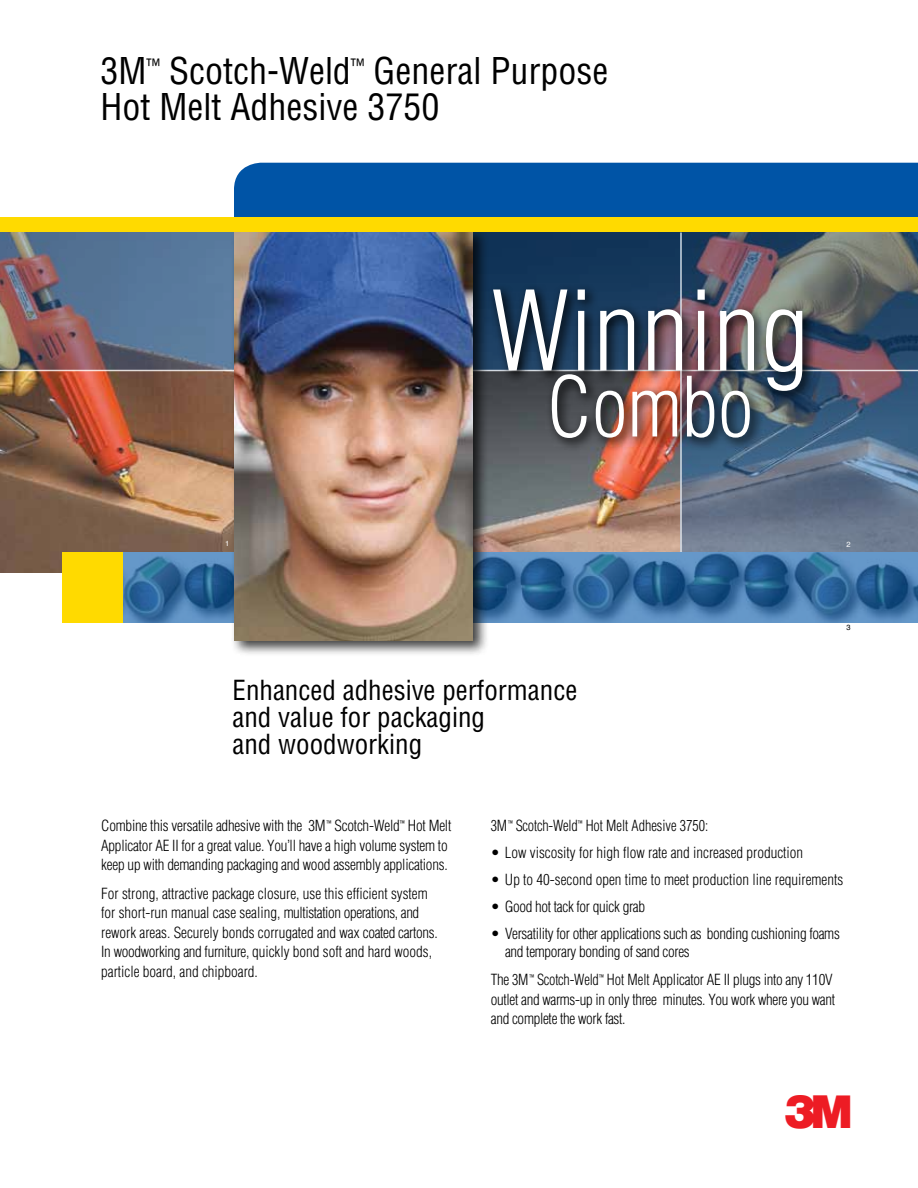
<style>
.page{position:relative;width:918px;height:1188px;background:#fff}
.page>*{position:absolute;margin:0;border:0;box-sizing:border-box;transform-origin:0 0}
.t1{font:300 condensed 108px "Helvetica";color:#fff}
.t2{font:300 condensed 81px "Helvetica";color:#fff}
.t3{font:48px "Logo 3 Mtt";color:#ed1c24}
.t4{font:condensed 36px/36px "Helvetica";color:#000}
.t5{font:condensed 27px/27px "Helvetica";color:#000}
.t6{font:300 condensed 15px/19.5px "Helvetica";letter-spacing:-.015em;color:#000}
.t7{font:300 condensed 15px "Helvetica";letter-spacing:-.015em;color:#000;scale:.95 1}
.t8{font:7.5px "Helvetica";color:#fff}
.t9{font:7.5px "Helvetica";color:#000}
</style>
<div class="page">
<img style="left:0;top:371px;width:230px;height:201px">
<img style="left:0;top:232px;width:230px;height:138px">
<img style="left:488px;top:404px;width:192px;height:148px">
<div style="left:234px;top:163px;width:684px;height:55px;background:#0054a6"></div>
<div style="left:471px;top:232px;width:209px;height:139px;background:#123559"></div>
<div style="left:234px;top:188px;width:145px;height:30px;background:#0054a6"></div>
<div style="left:62px;top:552px;width:856px;height:70px;background:#ffda00"></div>
<svg style="left:123px;top:552px;width:795px;height:70px;background:#3b70a2"></svg>
<svg style="left:680px;top:207px;width:238px;height:345px;background:#59687d"></svg>
<hr style="left:0;top:370px;width:918px;height:1px;background:#fff">
<svg style="left:488px;top:283px;width:327px;height:121px"></svg>
<img style="left:545px;top:368px;width:218px;height:82px">
<div style="left:230px;top:225px;width:258px;height:432px;background:#000;opacity:.75"></div>
<img style="left:234px;top:232px;width:238px;height:408px">
<hr style="left:680px;top:232px;width:2px;height:320px;background:#fff">
<div style="left:0;top:218px;width:918px;height:14px;background:#ffda00"></div>
<h3 class="t4" style="left:101px;top:53px;width:509px">3M<sup>™</sup> Scotch-Weld<sup>™</sup> General Purpose<br>Hot Melt Adhesive 3750</h3>
<p class="t8" style="left:225px;top:537px;width:6px">1</p>
<h1 class="t1" style="left:491px;top:264px;width:319px">Winning</h1>
<h2 class="t2" style="left:547px;top:357px;width:208px">Combo</h2>
<h3 class="t5" style="left:232px;top:676px;width:346px">Enhanced adhesive performance and value for packaging<br>and woodworking</h3>
<p class="t8" style="left:846px;top:539px;width:6px">2</p>
<p class="t9" style="left:846px;top:622px;width:6px">3</p>
<p class="t6" style="left:101px;top:816px;width:352px">Combine this versatile adhesive with the 3M<sup>™</sup> Scotch-Weld<sup>™</sup> Hot Melt<br>Applicator AE II for a great value. You’ll have a high volume system to keep up with demanding packaging and wood assembly applications.</p>
<p class="t6" style="left:101px;top:883px;width:338px">For strong, attractive package closure, use this efficient system for short-run manual case sealing, multistation operations, and rework areas. Securely bonds corrugated and wax coated cartons.<br>In woodworking and furniture, quickly bond soft and hard woods, particle board, and chipboard.</p>
<p class="t7" style="left:491px;top:816px;width:230px">3M<sup>™</sup> Scotch-Weld<sup>™</sup> Hot Melt Adhesive 3750:</p>
<p class="t6" style="left:491px;top:842px;width:314px">• Low viscosity for high flow rate and increased production</p>
<p class="t6" style="left:491px;top:869px;width:354px">• Up to 40-second open time to meet production line requirements</p>
<p class="t6" style="left:491px;top:896px;width:156px">• Good hot tack for quick grab</p>
<p class="t6" style="left:505px;top:924px;width:336px;line-height:18px;text-indent:-14px">• Versatility for other applications such as bonding cushioning foams and temporary bonding of sand cores</p>
<p class="t6" style="left:491px;top:970px;width:346px">The 3M<sup>™</sup> Scotch-Weld<sup>™</sup> Hot Melt Applicator AE II plugs into any 110V outlet and warms-up in only three minutes. You work where you want and complete the work fast.</p>
<h3 class="t3" style="left:786px;top:1088px;width:77px">3</h3>
</div>
